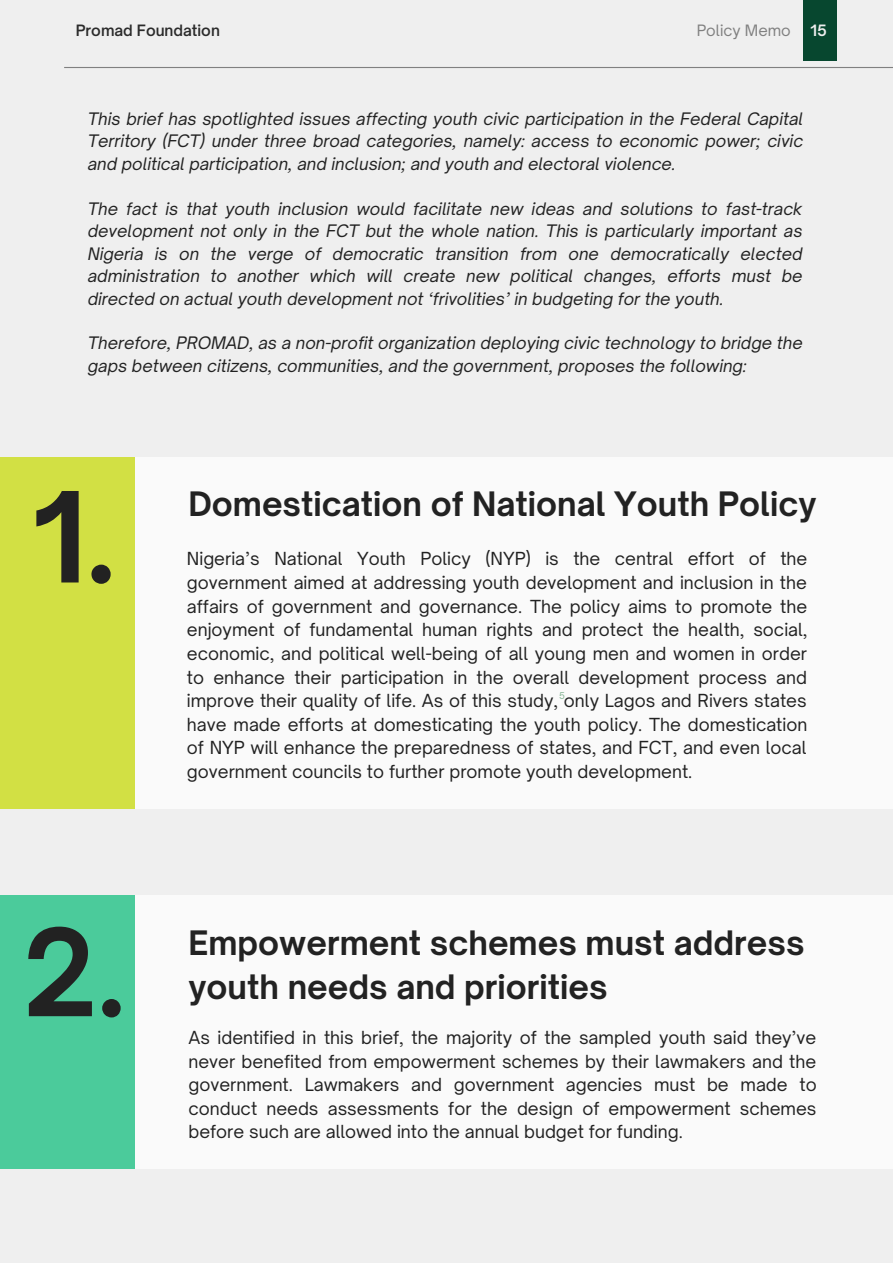
<style>
.page{position:relative;width:893px;height:1264px;background:#fff}
.page>*{position:absolute;margin:0;border:0;box-sizing:border-box;transform-origin:0 0}
.t1{font:700 119.85px "Open Sauce One";color:#222}
.t2{font:700 115.35px "Open Sauce One";color:#222}
.t3{font:700 32.25px/45px "Open Sauce One";color:#222}
.t4{font:17.25px/23.5px "Open Sauce One";color:#222;text-align:justify}
.t5{font:italic 16.5px/22.5px "Open Sauce One";color:#222;text-align:justify}
.t6{font:600 15px "Open Sauce One";color:#2b2b2b}
.t7{font:15px "Open Sauce One";color:#808080}
.t8{font:600 15px "Open Sauce One";color:#efefef}
.t9{font:9px "Open Sauce One";color:#85b594}
</style>
<div class="page">
<div style="left:0;top:0;width:892px;height:1262px;background:#efefef"></div>
<div style="left:0;top:457px;width:892px;height:351px;background:#fff"></div>
<hr style="left:64px;top:67px;width:828px;height:1px;background:#808080">
<div style="left:0;top:457px;width:135px;height:351px;background:#d2e044"></div>
<div style="left:0;top:894px;width:892px;height:274px;background:#fff"></div>
<div style="left:0;top:894px;width:135px;height:274px;background:#4bcb9b"></div>
<div style="left:803px;top:0;width:34px;height:60px;background:#07472f"></div>
<p class="t6" style="left:76px;top:21px;width:146px">Promad Foundation</p>
<p class="t7" style="left:696px;top:21px;width:96px">Policy Memo</p>
<p class="t8" style="left:810px;top:21px;width:18px">15</p>
<p class="t5" style="left:88px;top:107px;width:717px">This brief has spotlighted issues affecting youth civic participation in the Federal Capital Territory (FCT) under three broad categories, namely: access to economic power; civic and political participation, and inclusion; and youth and electoral violence.</p>
<p class="t5" style="left:88px;top:197px;width:716px">The fact is that youth inclusion would facilitate new ideas and solutions to fast-track development not only in the FCT but the whole nation. This is particularly important as Nigeria is on the verge of democratic transition from one democratically elected administration to another which will create new political changes, efforts must be directed on actual youth development not ‘frivolities’ in budgeting for the youth.</p>
<p class="t5" style="left:88px;top:332px;width:716px">Therefore, PROMAD, as a non-profit organization deploying civic technology to bridge the gaps between citizens, communities, and the government, proposes the following:</p>
<h1 class="t1" style="left:32px;top:462px;width:85px">1.</h1>
<h2 class="t2" style="left:23px;top:900px;width:104px">2.</h2>
<h3 class="t3" style="left:188px;top:481px;width:629px">Domestication of National Youth Policy</h3>
<p class="t4" style="left:187px;top:547px;width:622px">Nigeria’s National Youth Policy (NYP) is the central effort of the government aimed at addressing youth development and inclusion in the affairs of government and governance. The policy aims to promote the enjoyment of fundamental human rights and protect the health, social, economic, and political well-being of all young men and women in order to enhance their participation in the overall development process and improve their quality of life. As of this study, only Lagos and Rivers states have made efforts at domesticating the youth policy. The domestication of NYP will enhance the preparedness of states, and FCT, and even local government councils to further promote youth development.</p>
<p class="t9" style="left:559px;top:690px;width:7px">5</p>
<h3 class="t3" style="left:188px;top:919px;width:617px">Empowerment schemes must address youth needs and priorities</h3>
<p class="t4" style="left:188px;top:1025px;width:629px">As identified in this brief, the majority of the sampled youth said they’ve never benefited from empowerment schemes by their lawmakers and the government. Lawmakers and government agencies must be made to conduct needs assessments for the design of empowerment schemes before such are allowed into the annual budget for funding.</p>
</div>
